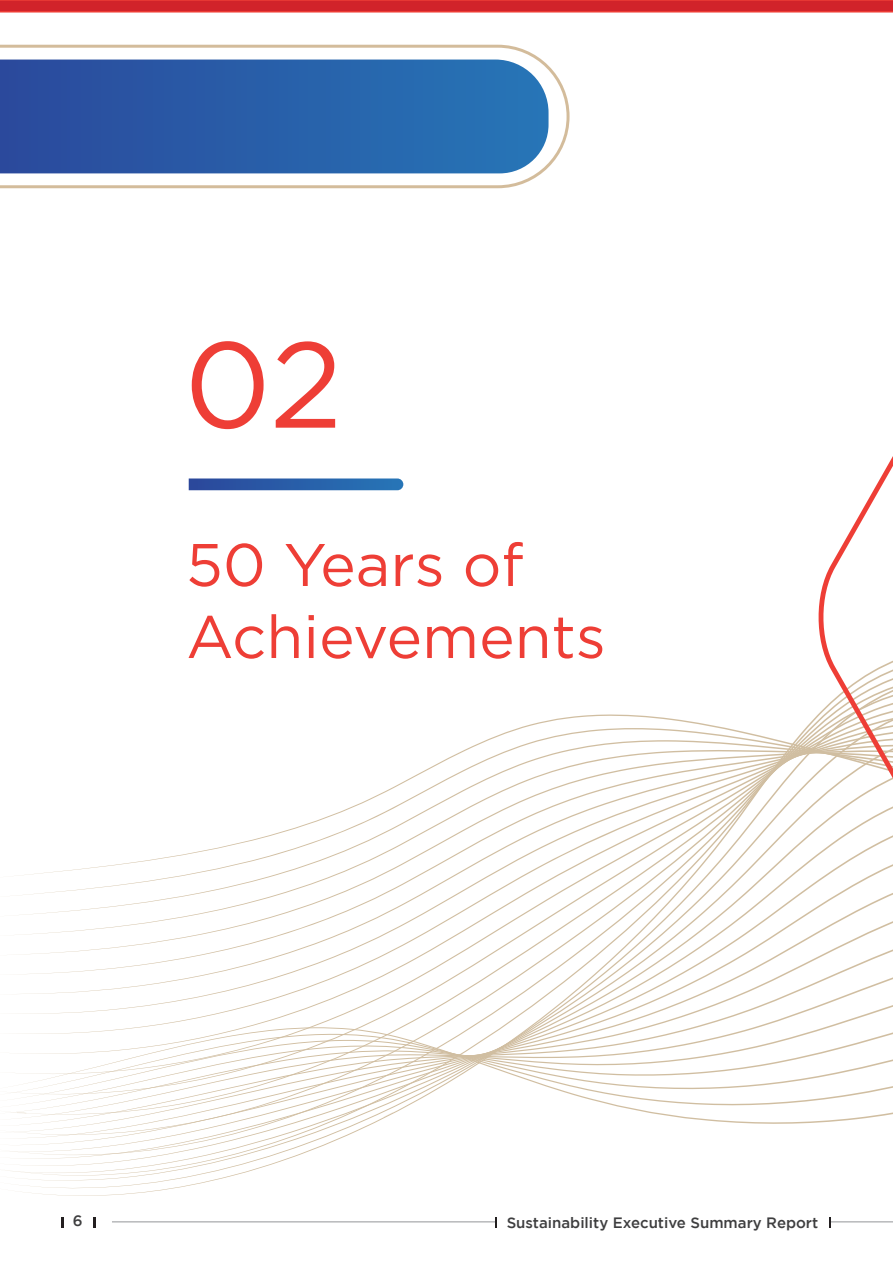
<style>
.page{position:relative;width:893px;height:1263px;background:#fff}
.page>*{position:absolute;margin:0;border:0;box-sizing:border-box;transform-origin:0 0}
.t1{font:121.5px "Gotham";color:#ee3e36}
.t2{font:60px/72px "Gotham";color:#ee3e36}
.t3{font:500 15px "Gotham";color:#3e3e3f}
</style>
<div class="page">
<hr style="left:112px;top:1221px;width:781px;height:1px;background:#939598">
<svg style="left:61px;top:1217px;width:2px;height:10px"></svg>
<svg style="left:93px;top:1217px;width:2px;height:10px"></svg>
<svg style="left:828px;top:1217px;width:2px;height:11px"></svg>
<svg style="left:495px;top:1217px;width:2px;height:11px"></svg>
<div style="left:497px;top:1212px;width:331px;height:20px;background:#fff"></div>
<svg style="left:6px;top:732px;width:804px;height:441px"></svg>
<svg style="left:6px;top:759px;width:804px;height:409px"></svg>
<svg style="left:6px;top:786px;width:804px;height:373px"></svg>
<svg style="left:6px;top:813px;width:804px;height:339px"></svg>
<svg style="left:6px;top:1138px;width:804px;height:7px"></svg>
<svg style="left:6px;top:1132px;width:804px;height:6px"></svg>
<svg style="left:6px;top:1126px;width:804px;height:6px"></svg>
<svg style="left:6px;top:831px;width:887px;height:294px"></svg>
<svg style="left:810px;top:456px;width:83px;height:600px"></svg>
<svg style="left:189px;top:478px;width:214px;height:12px;background:#3265ac"></svg>
<svg style="left:0;top:0;width:893px;height:13px;background:#d72f33"></svg>
<svg style="left:0;top:44px;width:570px;height:145px"></svg>
<p class="t1" style="left:184px;top:317px;width:160px">02</p>
<p class="t2" style="left:186px;top:528px;width:421px">50 Years of<br>Achievements</p>
<p class="t3" style="left:73px;top:1212px;width:11px">6</p>
<p class="t3" style="left:507px;top:1214px;width:313px">Sustainability Executive Summary Report</p>
</div>
